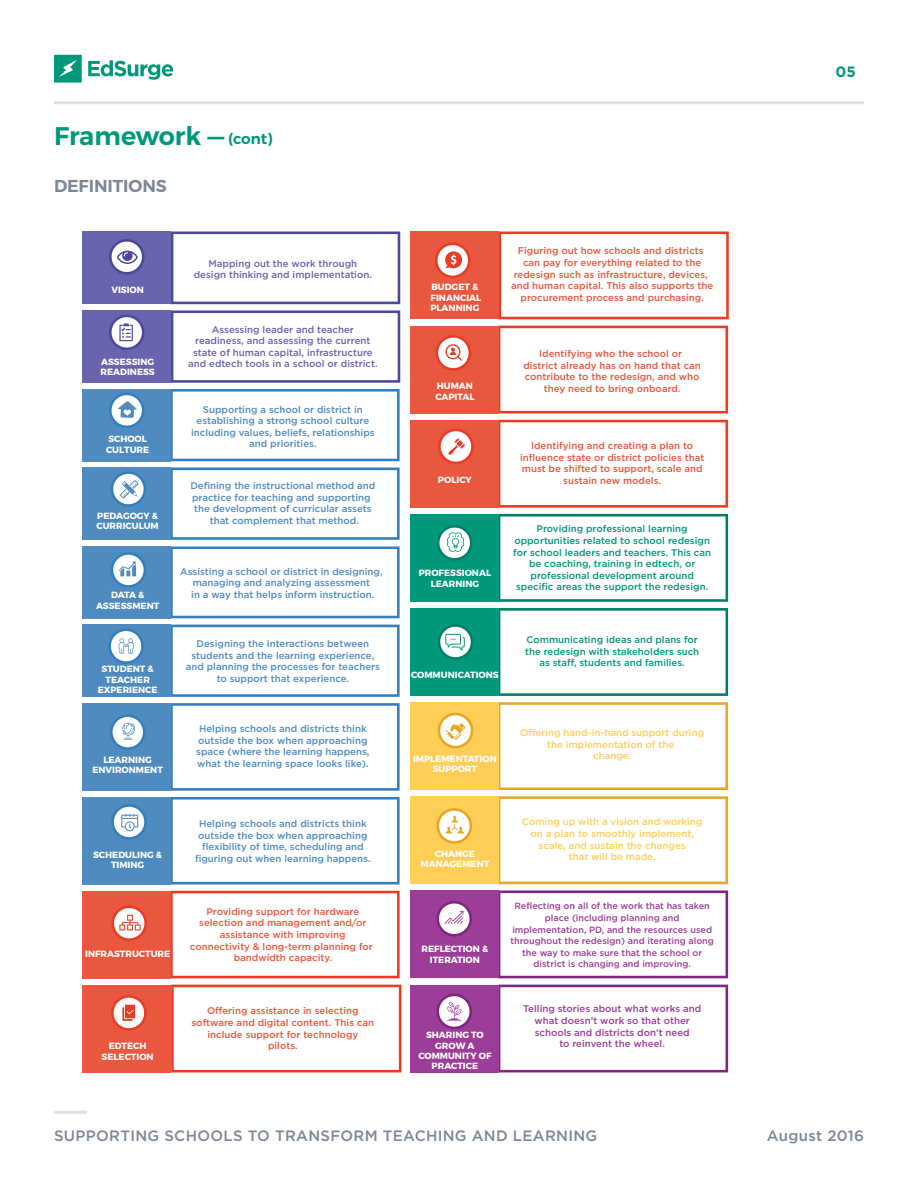
<style>
.page{position:relative;width:918px;height:1188px;background:#fff}
.page>*{position:absolute;margin:0;border:0;box-sizing:border-box;transform-origin:0 0}
.t1{font:600 25.5px "Montserrat";color:#00987b}
.t2{font:600 17.25px "Montserrat";letter-spacing:-.005em;color:#7c8798}
.t3{font:500 15px "Gotham HTF";letter-spacing:.02em;color:#7c8798}
.t4{font:700 15px "Gotham HTF";color:#00987b}
.t5{font:500 9.6px/11.6px "Gotham HTF";color:#4f8bbf;text-align:center}
.t6{font:500 9.6px/11.6px "Gotham HTF";color:#e9573e;text-align:center}
.t7{font:500 9.6px/11.6px "Gotham HTF";color:#00987b;text-align:center}
.t8{font:500 9.6px/11.6px "Gotham HTF";color:#6864ad;text-align:center}
.t9{font:500 9.6px/11.6px "Gotham HTF";color:#ffce56;text-align:center}
.t10{font:500 9.6px/11.6px "Gotham HTF";color:#9c3d97;text-align:center}
.t11{font:700 9px/10.4px "Montserrat";color:#fff;text-align:center}
.t12{font:500 9px/11.6px "Gotham HTF";color:#9c3d97;text-align:center}
.s1{font-size:15px}
</style>
<div class="page">
<hr style="left:54px;top:1111px;width:33px;height:3px;background:#dbe0e9">
<svg style="left:54px;top:55px;width:119px;height:28px"></svg>
<hr style="left:54px;top:101px;width:810px;height:3px;background:#dbe0e9">
<svg style="left:171px;top:232px;width:229px;height:72px"></svg>
<div style="left:83px;top:231px;width:88px;height:73px;background:#6864ad"></div>
<svg style="left:109px;top:239px;width:36px;height:36px"></svg>
<svg style="left:171px;top:310px;width:229px;height:73px"></svg>
<div style="left:83px;top:310px;width:88px;height:73px;background:#6864ad"></div>
<svg style="left:109px;top:314px;width:36px;height:36px"></svg>
<svg style="left:171px;top:389px;width:229px;height:72px"></svg>
<div style="left:83px;top:389px;width:88px;height:72px;background:#4f8bbf"></div>
<svg style="left:109px;top:392px;width:36px;height:36px"></svg>
<svg style="left:171px;top:468px;width:229px;height:72px"></svg>
<div style="left:83px;top:468px;width:88px;height:72px;background:#4f8bbf"></div>
<svg style="left:111px;top:471px;width:35px;height:36px"></svg>
<svg style="left:171px;top:547px;width:229px;height:71px"></svg>
<div style="left:83px;top:546px;width:88px;height:72px;background:#4f8bbf"></div>
<svg style="left:111px;top:552px;width:35px;height:36px"></svg>
<svg style="left:171px;top:625px;width:229px;height:72px"></svg>
<div style="left:83px;top:625px;width:88px;height:72px;background:#4f8bbf"></div>
<svg style="left:108px;top:628px;width:36px;height:36px"></svg>
<svg style="left:171px;top:703px;width:229px;height:88px"></svg>
<div style="left:83px;top:703px;width:88px;height:88px;background:#4f8bbf"></div>
<svg style="left:110px;top:714px;width:36px;height:36px"></svg>
<svg style="left:171px;top:797px;width:229px;height:88px"></svg>
<div style="left:83px;top:797px;width:88px;height:88px;background:#4f8bbf"></div>
<svg style="left:111px;top:804px;width:36px;height:36px"></svg>
<svg style="left:171px;top:891px;width:229px;height:87px"></svg>
<div style="left:83px;top:891px;width:88px;height:87px;background:#e9573e"></div>
<svg style="left:111px;top:905px;width:36px;height:36px"></svg>
<svg style="left:498px;top:420px;width:230px;height:88px"></svg>
<div style="left:410px;top:420px;width:88px;height:88px;background:#e9573e"></div>
<svg style="left:438px;top:428px;width:36px;height:36px"></svg>
<svg style="left:171px;top:985px;width:230px;height:87px"></svg>
<div style="left:83px;top:985px;width:88px;height:87px;background:#e9573e"></div>
<svg style="left:111px;top:995px;width:36px;height:36px"></svg>
<svg style="left:498px;top:232px;width:231px;height:87px"></svg>
<div style="left:410px;top:231px;width:88px;height:88px;background:#e9573e"></div>
<svg style="left:435px;top:242px;width:36px;height:36px"></svg>
<svg style="left:498px;top:326px;width:230px;height:88px"></svg>
<div style="left:410px;top:326px;width:88px;height:88px;background:#e9573e"></div>
<svg style="left:435px;top:335px;width:36px;height:36px"></svg>
<svg style="left:498px;top:514px;width:230px;height:88px"></svg>
<div style="left:410px;top:514px;width:88px;height:88px;background:#00987b"></div>
<svg style="left:437px;top:525px;width:36px;height:36px"></svg>
<svg style="left:498px;top:608px;width:230px;height:88px"></svg>
<div style="left:410px;top:608px;width:88px;height:88px;background:#00987b"></div>
<svg style="left:438px;top:624px;width:35px;height:36px"></svg>
<svg style="left:498px;top:702px;width:230px;height:88px"></svg>
<div style="left:410px;top:702px;width:88px;height:88px;background:#ffce56"></div>
<svg style="left:437px;top:712px;width:37px;height:37px"></svg>
<svg style="left:498px;top:796px;width:230px;height:88px"></svg>
<div style="left:410px;top:796px;width:88px;height:88px;background:#ffce56"></div>
<svg style="left:436px;top:808px;width:36px;height:36px"></svg>
<svg style="left:498px;top:890px;width:230px;height:88px"></svg>
<div style="left:410px;top:890px;width:88px;height:88px;background:#9c3d97"></div>
<svg style="left:436px;top:901px;width:36px;height:36px"></svg>
<svg style="left:498px;top:985px;width:230px;height:87px"></svg>
<div style="left:410px;top:985px;width:88px;height:87px;background:#9c3d97"></div>
<svg style="left:436px;top:993px;width:36px;height:36px"></svg>
<h1 class="t1" style="left:54px;top:120px;width:220px">Framework — <span class="s1">(cont)</span></h1>
<h2 class="t2" style="left:54px;top:176px;width:114px">DEFINITIONS</h2>
<p class="t11" style="left:111px;top:284px;width:34px">VISION</p>
<p class="t11" style="left:101px;top:356px;width:56px;text-align:left">ASSESSING<br>READINESS</p>
<p class="t11" style="left:106px;top:434px;width:45px;text-align:left">SCHOOL<br>CULTURE</p>
<p class="t11" style="left:97px;top:511px;width:64px;text-align:left">PEDAGOGY &amp;<br>CURRICULUM</p>
<p class="t8" style="left:194px;top:258px;width:180px">Mapping out the work through design thinking and implementation.</p>
<p class="t8" style="left:188px;top:323px;width:191px">Assessing leader and teacher readiness, and assessing the current state of human capital, infrastructure and edtech tools in a school or district.</p>
<p class="t5" style="left:191px;top:403px;width:185px">Supporting a school or district in establishing a strong school culture including values, beliefs, relationships and priorities.</p>
<p class="t5" style="left:190px;top:480px;width:187px">Defining the instructional method and practice for teaching and supporting the development of curricular assets that complement that method.</p>
<p class="t5" style="left:180px;top:565px;width:204px">Assisting a school or district in designing, managing and analyzing assessment</p>
<p class="t11" style="left:111px;top:590px;width:35px">DATA &amp;</p>
<p class="t5" style="left:191px;top:589px;width:185px">in a way that helps inform instruction.</p>
<p class="t11" style="left:96px;top:600px;width:65px">ASSESSMENT</p>
<p class="t5" style="left:186px;top:638px;width:196px">Designing the interactions between students and the learning experience, and planning the processes for teachers to support that experience.</p>
<p class="t11" style="left:98px;top:664px;width:61px">STUDENT &amp;<br>TEACHER<br>EXPERIENCE</p>
<p class="t11" style="left:92px;top:755px;width:72px">LEARNING<br>ENVIRONMENT</p>
<p class="t11" style="left:93px;top:850px;width:71px">SCHEDULING &amp;<br>TIMING</p>
<p class="t11" style="left:85px;top:948px;width:86px">INFRASTRUCTURE</p>
<p class="t5" style="left:196px;top:723px;width:175px;text-align:left">Helping schools and districts think outside the box when approaching space (where the learning happens, what the learning space looks like).</p>
<p class="t5" style="left:195px;top:818px;width:177px">Helping schools and districts think outside the box when approaching flexibility of time, scheduling and figuring out when learning happens.</p>
<p class="t6" style="left:190px;top:905px;width:184px">Providing support for hardware selection and management and/or assistance with improving connectivity &amp; long-term planning for bandwidth capacity.</p>
<p class="t6" style="left:191px;top:1005px;width:184px">Offering assistance in selecting software and digital content. This can include support for technology</p>
<p class="t11" style="left:109px;top:1041px;width:39px">EDTECH</p>
<p class="t6" style="left:268px;top:1040px;width:31px">pilots.</p>
<p class="t11" style="left:102px;top:1051px;width:54px">SELECTION</p>
<p class="t11" style="left:430px;top:282px;width:52px;text-align:left">BUDGET &amp;<br>FINANCIAL<br>PLANNING</p>
<p class="t6" style="left:511px;top:245px;width:204px">Figuring out how schools and districts can pay for everything related to the redesign such as infrastructure, devices, and human capital. This also supports the procurement process and purchasing.</p>
<p class="t6" style="left:523px;top:348px;width:179px">Identifying who the school or district already has on hand that can contribute to the redesign, and who</p>
<p class="t11" style="left:437px;top:381px;width:38px">HUMAN</p>
<p class="t6" style="left:544px;top:382px;width:138px">they need to bring onboard.</p>
<p class="t11" style="left:435px;top:391px;width:41px">CAPITAL</p>
<p class="t6" style="left:520px;top:440px;width:186px">Identifying and creating a plan to influence state or district policies that must be shifted to support, scale and</p>
<p class="t11" style="left:438px;top:475px;width:35px">POLICY</p>
<p class="t6" style="left:563px;top:474px;width:99px">sustain new models.</p>
<p class="t11" style="left:419px;top:568px;width:74px">PROFESSIONAL<br>LEARNING</p>
<p class="t7" style="left:513px;top:523px;width:199px">Providing professional learning opportunities related to school redesign for school leaders and teachers. This can be coaching, training in edtech, or professional development around specific areas the support the redesign.</p>
<p class="t11" style="left:411px;top:670px;width:89px">COMMUNICATIONS</p>
<p class="t7" style="left:525px;top:634px;width:176px">Communicating ideas and plans for the redesign with stakeholders such as staff, students and families.</p>
<p class="t11" style="left:413px;top:753px;width:85px">IMPLEMENTATION<br>SUPPORT</p>
<p class="t9" style="left:520px;top:727px;width:186px">Offering hand-in-hand support during the implementation of the<br>change.</p>
<p class="t9" style="left:522px;top:816px;width:182px">Coming up with a vision and working on a plan to smoothly implement, scale, and sustain the changes</p>
<p class="t11" style="left:435px;top:849px;width:42px">CHANGE</p>
<p class="t9" style="left:569px;top:851px;width:88px">that will be made.</p>
<p class="t11" style="left:420px;top:859px;width:70px">MANAGEMENT</p>
<p class="t12" style="left:510px;top:900px;width:205px">Reflecting on all of the work that has taken place (including planning and implementation, PD, and the resources used throughout the redesign) and iterating along the way to make sure that the school or district is changing and improving.</p>
<p class="t11" style="left:422px;top:944px;width:68px">REFLECTION &amp;<br>ITERATION</p>
<p class="t11" style="left:418px;top:1030px;width:75px">SHARING TO<br>GROW A<br>COMMUNITY OF<br>PRACTICE</p>
<p class="t10" style="left:523px;top:1003px;width:180px">Telling stories about what works and what doesn’t work so that other schools and districts don’t need<br>to reinvent the wheel.</p>
<h3 class="t4" style="left:836px;top:63px;width:22px">05</h3>
<h3 class="t3" style="left:54px;top:1127px;width:545px">SUPPORTING SCHOOLS TO TRANSFORM TEACHING AND LEARNING</h3>
<h3 class="t3" style="left:767px;top:1127px;width:99px">August 2016</h3>
</div>
